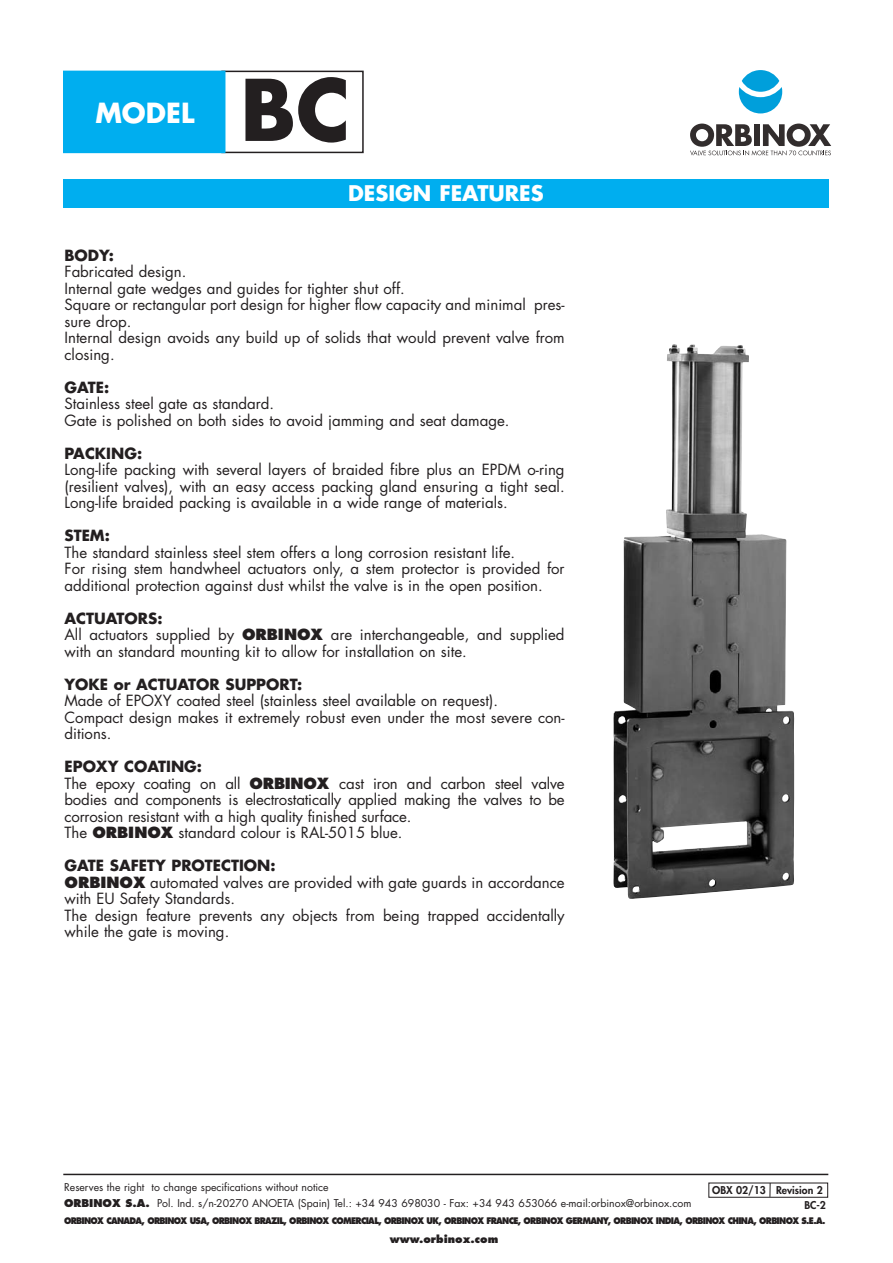
<style>
.page{position:relative;width:893px;height:1263px;background:#fff}
.page>*{position:absolute;margin:0;border:0;box-sizing:border-box;transform-origin:0 0}
.t1{font:700 82.5px "Futura";color:#231f20}
.t2{font:700 27px "Futura";color:#fff}
.t3{font:700 21px "Futura";color:#fff}
.t4{font:15px/16.5px "Futura";color:#231f20}
.t5{font:700 15px "Futura";color:#231f20}
.t6{font:10.5px/16.5px "Futura";color:#231f20}
.t7{font:800 10.5px/15px "Futura";color:#231f20}
.t8{font:800 10.5px "Futura";color:#231f20}
.t9{font:800 8.85px "Futura";letter-spacing:-.085em;color:#231f20;scale:.92 1}
.s1{font-weight:700}
.s2{font-weight:800}
</style>
<div class="page">
<div style="left:64px;top:180px;width:765px;height:28px;background:#00aeef"></div>
<img style="left:613px;top:344px;width:182px;height:555px">
<div style="left:221px;top:71px;width:143px;height:82px;border:2px solid #231f20"></div>
<div style="left:64px;top:72px;width:160px;height:80px;background:#00aeef"></div>
<div style="left:63px;top:71px;width:162px;height:82px;border:2px solid #00aeef"></div>
<div style="left:742px;top:70px;width:37px;height:22px;background:#009fdb;border-radius:50%"></div>
<svg style="left:739px;top:87px;width:43px;height:26px"></svg>
<svg style="left:690px;top:124px;width:141px;height:31px"></svg>
<hr style="left:63px;top:1174px;width:765px;height:1px;background:#231f20">
<svg style="left:769px;top:1183px;width:1px;height:14px"></svg>
<h2 class="t2" style="left:95px;top:100px;width:101px">MODEL</h2>
<h1 class="t1" style="left:240px;top:72px;width:112px">BC</h1>
<h3 class="t3" style="left:348px;top:184px;width:197px">DESIGN FEATURES</h3>
<p class="t5" style="left:64px;top:248px;width:51px">BODY:</p>
<p class="t4" style="left:64px;top:265px;width:502px">Fabricated design.<br>Internal gate wedges and guides for tighter shut off.<br>Square or rectangular port design for higher flow capacity and minimal pres&shy;sure drop.<br>Internal design avoids any build up of solids that would prevent valve from closing.</p>
<p class="t5" style="left:64px;top:380px;width:46px">GATE:</p>
<p class="t4" style="left:64px;top:397px;width:446px">Stainless steel gate as standard.<br>Gate is polished on both sides to avoid jamming and seat damage.</p>
<p class="t5" style="left:64px;top:446px;width:79px">PACKING:</p>
<p class="t4" style="left:64px;top:463px;width:502px;text-align:justify">Long-life packing with several layers of braided fibre plus an EPDM o-ring (resilient valves), with an easy access packing gland ensuring a tight seal.<br>Long-life braided packing is available in a wide range of materials.</p>
<p class="t5" style="left:64px;top:529px;width:47px">STEM:</p>
<p class="t4" style="left:64px;top:545px;width:502px">The standard stainless steel stem offers a long corrosion resistant life.<br>For rising stem handwheel actuators only, a stem protector is provided for additional protection against dust whilst the valve is in the open position.</p>
<p class="t4" style="left:64px;top:611px;width:502px"><span class="s1">ACTUATORS:<br></span>All actuators supplied by <span class="s2">ORBINOX</span> are interchangeable, and supplied with an standard mounting kit to allow for installation on site.</p>
<p class="t5" style="left:64px;top:677px;width:239px">YOKE or ACTUATOR SUPPORT:</p>
<p class="t4" style="left:64px;top:694px;width:502px">Made of EPOXY coated steel (stainless steel available on request).<br>Compact design makes it extremely robust even under the most severe con&shy;ditions.</p>
<p class="t4" style="left:64px;top:760px;width:502px"><span class="s1">EPOXY COATING:<br></span>The epoxy coating on all <span class="s2">ORBINOX</span> cast iron and carbon steel valve bodies and components is electrostatically applied making the valves to be corrosion resistant with a high quality finished surface.<br>The <span class="s2">ORBINOX</span> standard colour is RAL-5015 blue.</p>
<p class="t4" style="left:64px;top:859px;width:502px"><span class="s1">GATE SAFETY PROTECTION:<br></span><span class="s2">ORBINOX</span> automated valves are provided with gate guards in accordance with EU Safety Standards.<br>The design feature prevents any objects from being trapped accidentally while the gate is moving.</p>
<p class="t6" style="left:64px;top:1180px;width:629px">Reserves the right to change specifications without notice<br><span class="s2">ORBINOX S.A.</span> Pol. Ind. s/n-20270 ANOETA (Spain) Tel.: +34 943 698030 - Fax: +34 943 653066 e-mail:orbinox@orbinox.com</p>
<p class="t9" style="left:64px;top:1216px;width:829px">ORBINOX CANADA, ORBINOX USA, ORBINOX BRAZIL, ORBINOX COMERCIAL, ORBINOX UK, ORBINOX FRANCE, ORBINOX GERMANY, ORBINOX INDIA, ORBINOX CHINA, ORBINOX S.E.A.</p>
<p class="t7" style="left:804px;top:1183px;width:23px;text-indent:-92px">OBX 02/13 Revision 2<br>BC-2</p>
<p class="t8" style="left:390px;top:1234px;width:110px">www.orbinox.com</p>
</div>
